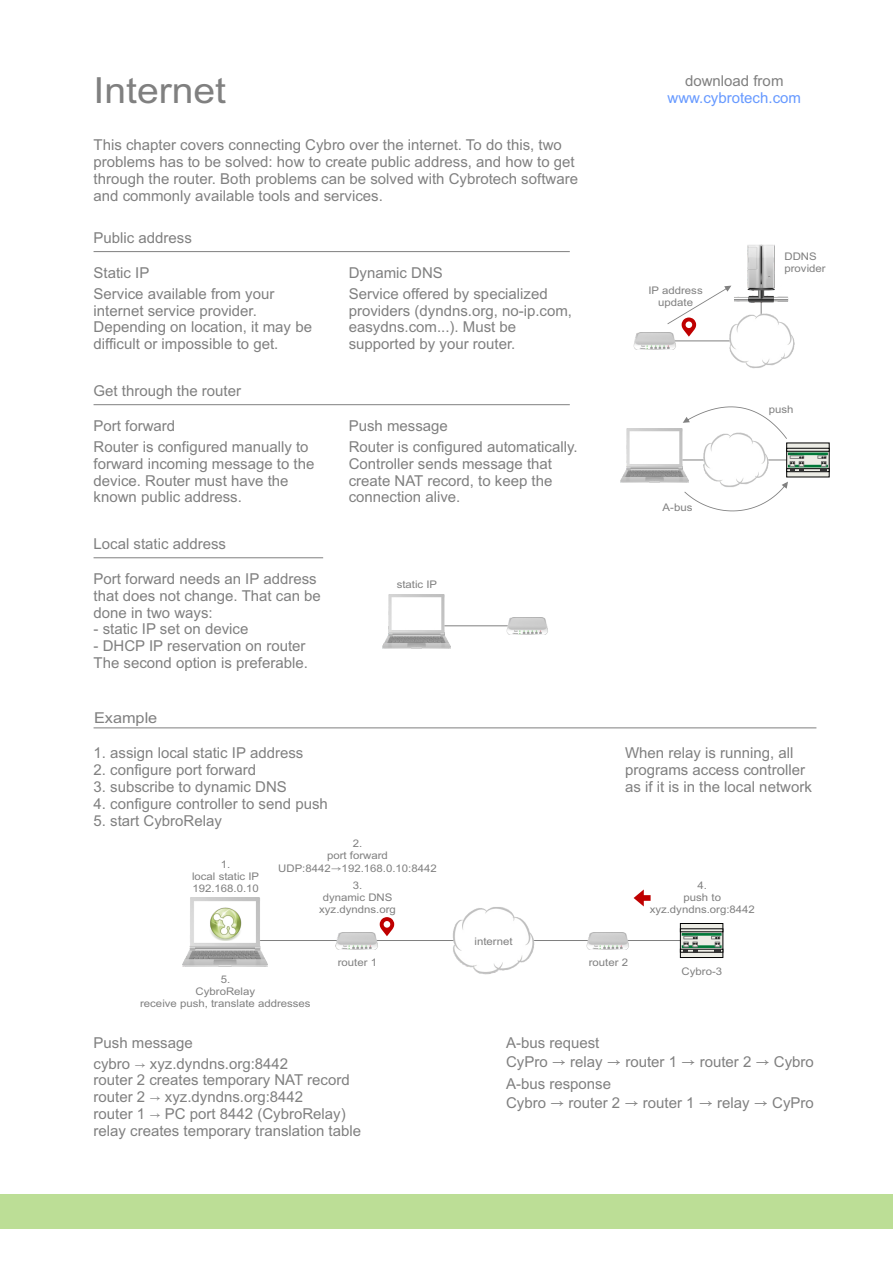
<style>
.page{position:relative;width:893px;height:1263px;background:#fff}
.page>*{position:absolute;margin:0;border:0;box-sizing:border-box;transform-origin:0 0}
.t1{font:36px "Arial";color:#808080;scale:1.09 1}
.t2{font:15px/16.8px "Arial";color:#808080}
.t3{font:15px "Arial";color:#69f}
.t4{font:15px "Arial";color:#808080;scale:1.09 1}
.t5{font:10.5px/11.7px "Arial";color:#808080;text-align:center;scale:1.09 1}
.s1{font-family:"Malgun Gothic"}
.s2{font-family:"Malgun Gothic";font-size:11.85px}
</style>
<div class="page">
<div style="left:0;top:1195px;width:893px;height:34px;background:#bcde96"></div>
<hr style="left:94px;top:251px;width:476px;height:1px;background:#808080">
<hr style="left:94px;top:404px;width:476px;height:1px;background:#808080">
<hr style="left:94px;top:557px;width:229px;height:1px;background:#808080">
<img style="left:621px;top:428px;width:62px;height:55px">
<svg style="left:683px;top:406px;width:147px;height:105px"></svg>
<hr style="left:94px;top:727px;width:722px;height:1px;background:#808080">
<hr style="left:421px;top:625px;width:106px;height:1px;background:#808080">
<img style="left:383px;top:594px;width:68px;height:55px">
<img style="left:506px;top:617px;width:42px;height:17px">
<hr style="left:225px;top:940px;width:477px;height:1px;background:#808080">
<img style="left:183px;top:898px;width:85px;height:68px">
<img style="left:336px;top:932px;width:42px;height:17px">
<img style="left:587px;top:932px;width:42px;height:17px">
<img style="left:208px;top:906px;width:34px;height:34px">
<svg style="left:680px;top:923px;width:43px;height:35px;background:#919f94"></svg>
<img style="left:453px;top:907px;width:82px;height:67px">
<svg style="left:634px;top:889px;width:17px;height:17px"></svg>
<svg style="left:380px;top:917px;width:14px;height:19px"></svg>
<hr style="left:655px;top:340px;width:106px;height:1px;background:#808080">
<img style="left:634px;top:332px;width:42px;height:17px">
<hr style="left:761px;top:273px;width:1px;height:68px;background:#808080">
<img style="left:731px;top:244px;width:58px;height:59px">
<img style="left:727px;top:314px;width:68px;height:54px">
<svg style="left:667px;top:286px;width:64px;height:51px"></svg>
<h1 class="t1" style="left:94px;top:77px;width:123px">Internet</h1>
<p class="t2" style="left:94px;top:138px;width:486px">This chapter covers connecting Cybro over the internet. To do this, two problems has to be solved: how to create public address, and how to get through the router. Both problems can be solved with Cybrotech software and commonly available tools and services.</p>
<p class="t2" style="left:94px;top:231px;width:100px">Public address</p>
<p class="t2" style="left:94px;top:264px;width:182px;line-height:21px">Static IP<br>Service available from your</p>
<p class="t2" style="left:94px;top:303px;width:220px">internet service provider.<br>Depending on location, it may be difficult or impossible to get.</p>
<p class="t2" style="left:94px;top:384px;width:149px">Get through the router</p>
<p class="t2" style="left:94px;top:417px;width:217px;line-height:21px">Port forward<br>Router is configured manually to</p>
<p class="t2" style="left:94px;top:456px;width:222px">forward incoming message to the device. Router must have the known public address.</p>
<p class="t2" style="left:94px;top:537px;width:134px">Local static address</p>
<p class="t2" style="left:94px;top:572px;width:229px">Port forward needs an IP address that does not change. That can be done in two ways:</p>
<p class="t2" style="left:94px;top:622px;width:156px">- static IP set on device</p>
<p class="t2" style="left:94px;top:639px;width:216px">- DHCP IP reservation on router<br>The second option is preferable.</p>
<p class="t2" style="left:349px;top:264px;width:200px;line-height:21px">Dynamic DNS<br>Service offered by specialized</p>
<p class="t2" style="left:349px;top:303px;width:225px">providers (dyndns.org, no-ip.com, easydns.com...). Must be supported by your router.</p>
<p class="t2" style="left:349px;top:417px;width:230px;line-height:21px">Push message<br>Router is configured automatically.</p>
<p class="t2" style="left:349px;top:456px;width:205px;text-align:justify">Controller sends message that create NAT record, to keep the connection alive.</p>
<p class="t5" style="left:397px;top:579px;width:39px">static IP</p>
<p class="t2" style="left:685px;top:73px;width:100px">download from</p>
<p class="t3" style="left:668px;top:92px;width:135px">www.cybrotech.com</p>
<p class="t5" style="left:648px;top:286px;width:51px">IP address update</p>
<p class="t5" style="left:663px;top:502px;width:29px">A-bus</p>
<p class="t5" style="left:784px;top:252px;width:39px;text-align:left">DDNS provider</p>
<p class="t5" style="left:769px;top:405px;width:24px">push</p>
<p class="t4" style="left:94px;top:712px;width:60px">Example</p>
<p class="t2" style="left:94px;top:746px;width:211px">1. assign local static IP address</p>
<p class="t2" style="left:94px;top:763px;width:164px">2. configure port forward</p>
<p class="t2" style="left:94px;top:780px;width:195px">3. subscribe to dynamic DNS</p>
<p class="t2" style="left:94px;top:796px;width:236px">4. configure controller to send push</p>
<p class="t2" style="left:94px;top:813px;width:130px">5. start CybroRelay</p>
<p class="t5" style="left:192px;top:860px;width:63px">1.<br>local static IP<br>192.168.0.10</p>
<p class="t5" style="left:327px;top:838px;width:57px">2.<br>port forward</p>
<p class="t5" style="left:278px;top:864px;width:147px">UDP:8442<span class="s1">→</span>192.168.0.10:8442</p>
<p class="t5" style="left:319px;top:881px;width:72px">3.<br>dynamic DNS xyz.dyndns.org</p>
<p class="t5" style="left:338px;top:957px;width:38px">router 1</p>
<p class="t5" style="left:140px;top:974px;width:158px">5.<br>CybroRelay<br>receive push, translate addresses</p>
<p class="t5" style="left:475px;top:936px;width:36px">internet</p>
<p class="t2" style="left:625px;top:746px;width:188px">When relay is running, all programs access controller as if it is in the local network</p>
<p class="t5" style="left:589px;top:957px;width:38px">router 2</p>
<p class="t5" style="left:650px;top:881px;width:98px">4.<br>push to xyz.dyndns.org:8442</p>
<p class="t5" style="left:682px;top:966px;width:39px">Cybro-3</p>
<p class="t2" style="left:94px;top:1033px;width:196px;line-height:21px">Push message<br>cybro <span class="s2">→</span> xyz.dyndns.org:8442</p>
<p class="t2" style="left:94px;top:1073px;width:269px">router 2 creates temporary NAT record router 2 <span class="s2">→</span> xyz.dyndns.org:8442<br>router 1 <span class="s2">→</span> PC port 8442 (CybroRelay) relay creates temporary translation table</p>
<p class="t2" style="left:506px;top:1034px;width:309px;line-height:19.5px">A-bus request<br>CyPro <span class="s1">→</span> relay <span class="s1">→</span> router 1 <span class="s1">→</span> router 2 <span class="s1">→</span> Cybro</p>
<p class="t2" style="left:506px;top:1075px;width:309px;line-height:19.5px">A-bus response<br>Cybro <span class="s1">→</span> router 2 <span class="s1">→</span> router 1 <span class="s1">→</span> relay <span class="s1">→</span> CyPro</p>
</div>
